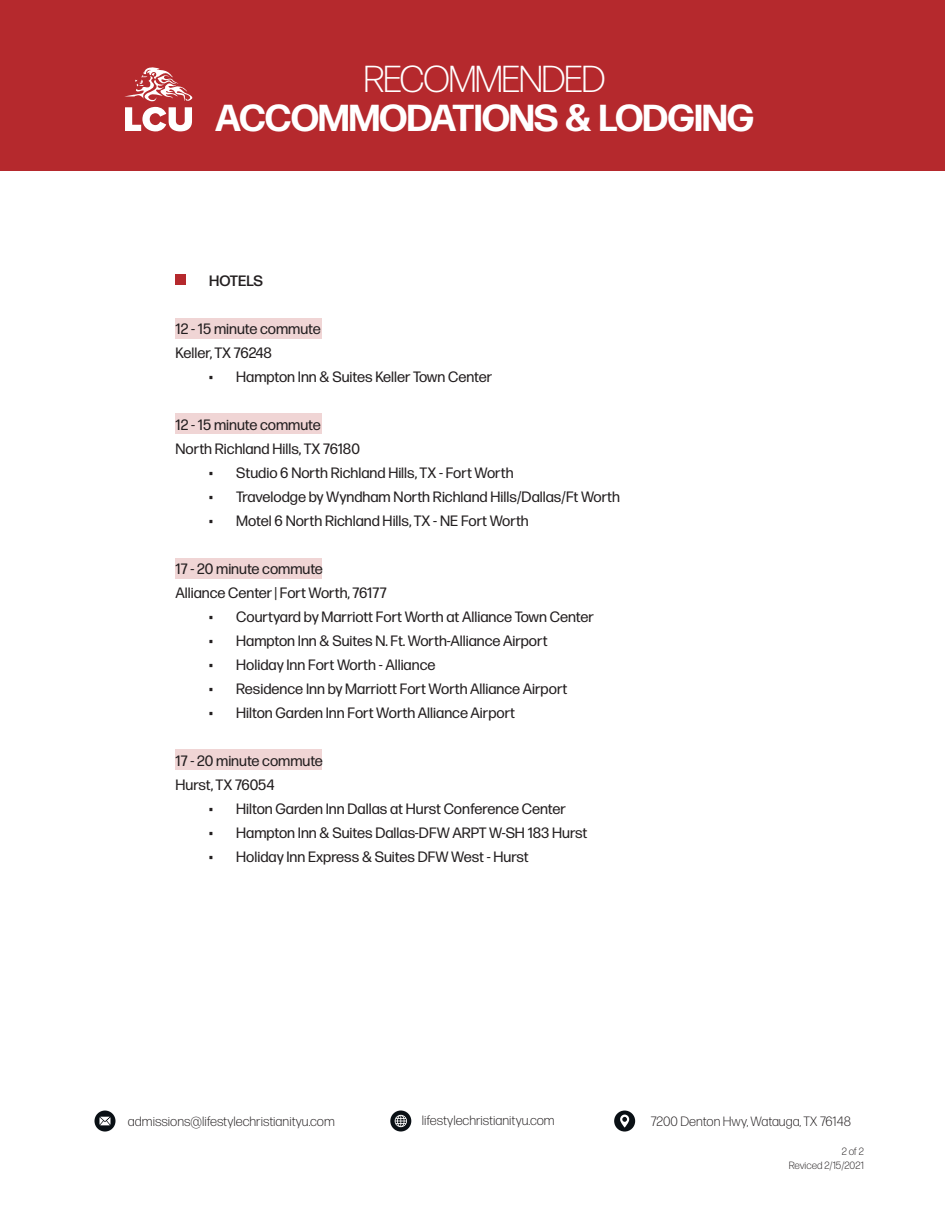
<style>
.page{position:relative;width:945px;height:1215px;background:#fff}
.page>*{position:absolute;margin:0;border:0;box-sizing:border-box;transform-origin:0 0}
.t1{font:700 37.5px "Forma DJR Banner";letter-spacing:.01em;color:#fff}
.t2{font:300 37.5px "Forma DJR Banner";letter-spacing:.01em;color:#fff}
.t3{font:15px/24px "Forma DJR Text";color:#231f20}
.t4{font:500 15px "Forma DJR Text";color:#231f20}
.t5{font:300 13.5px "Forma DJR Text";color:#231f20}
.t6{font:300 10.5px/13.2px "Forma DJR Text";color:#231f20;text-align:right}
</style>
<div class="page">
<div style="left:176px;top:318px;width:146px;height:21px;background:#f0d5d5"></div>
<div style="left:176px;top:413px;width:146px;height:21px;background:#f0d5d5"></div>
<div style="left:176px;top:558px;width:146px;height:21px;background:#f0d5d5"></div>
<div style="left:176px;top:749px;width:146px;height:21px;background:#f0d5d5"></div>
<svg style="left:95px;top:1111px;width:21px;height:21px"></svg>
<svg style="left:99px;top:1117px;width:12px;height:8px"></svg>
<div style="left:614px;top:1111px;width:21px;height:21px;background:#0a1015;border-radius:50%"></div>
<svg style="left:620px;top:1115px;width:9px;height:13px"></svg>
<div style="left:390px;top:1111px;width:21px;height:21px;background:#0a1015;border-radius:50%"></div>
<svg style="left:395px;top:1115px;width:12px;height:12px"></svg>
<div style="left:0;top:0;width:945px;height:170px;background:#b5292d"></div>
<svg style="left:125px;top:67px;width:68px;height:64px"></svg>
<div style="left:176px;top:274px;width:10px;height:11px;background:#b5292d"></div>
<h1 class="t2" style="left:364px;top:64px;width:242px">RECOMMENDED</h1>
<h1 class="t1" style="left:216px;top:103px;width:539px">ACCOMMODATIONS &amp; LODGING</h1>
<p class="t4" style="left:209px;top:275px;width:55px">HOTELS</p>
<p class="t3" style="left:176px;top:318px;width:147px">12 - 15 minute commute<br>Keller, TX 76248</p>
<p class="t3" style="left:209px;top:366px;width:284px">• Hampton Inn &amp; Suites Keller Town Center</p>
<p class="t3" style="left:176px;top:414px;width:186px">12 - 15 minute commute<br>North Richland Hills, TX 76180</p>
<p class="t3" style="left:209px;top:462px;width:306px">• Studio 6 North Richland Hills, TX - Fort Worth</p>
<p class="t3" style="left:209px;top:486px;width:412px">• Travelodge by Wyndham North Richland Hills/Dallas/Ft Worth</p>
<p class="t3" style="left:209px;top:510px;width:321px">• Motel 6 North Richland Hills, TX - NE Fort Worth</p>
<p class="t3" style="left:176px;top:558px;width:213px">17 - 20 minute commute<br>Alliance Center | Fort Worth, 76177</p>
<p class="t3" style="left:209px;top:606px;width:386px">• Courtyard by Marriott Fort Worth at Alliance Town Center</p>
<p class="t3" style="left:209px;top:630px;width:340px">• Hampton Inn &amp; Suites N. Ft. Worth-Alliance Airport</p>
<p class="t3" style="left:209px;top:654px;width:228px">• Holiday Inn Fort Worth - Alliance</p>
<p class="t3" style="left:209px;top:678px;width:360px">• Residence Inn by Marriott Fort Worth Alliance Airport</p>
<p class="t3" style="left:209px;top:702px;width:307px">• Hilton Garden Inn Fort Worth Alliance Airport</p>
<p class="t3" style="left:176px;top:750px;width:149px">17 - 20 minute commute<br>Hurst, TX 76054</p>
<p class="t3" style="left:209px;top:798px;width:358px">• Hilton Garden Inn Dallas at Hurst Conference Center</p>
<p class="t3" style="left:209px;top:822px;width:380px">• Hampton Inn &amp; Suites Dallas-DFW ARPT W-SH 183 Hurst</p>
<p class="t3" style="left:209px;top:846px;width:321px">• Holiday Inn Express &amp; Suites DFW West - Hurst</p>
<p class="t5" style="left:128px;top:1116px;width:208px">admissions@lifestylechristianityu.com</p>
<p class="t5" style="left:422px;top:1115px;width:134px">lifestylechristianityu.com</p>
<p class="t5" style="left:651px;top:1116px;width:202px">7200 Denton Hwy, Watauga, TX 76148</p>
<p class="t6" style="left:789px;top:1146px;width:77px">2 of 2<br>Reviced 2/15/2021</p>
</div>
